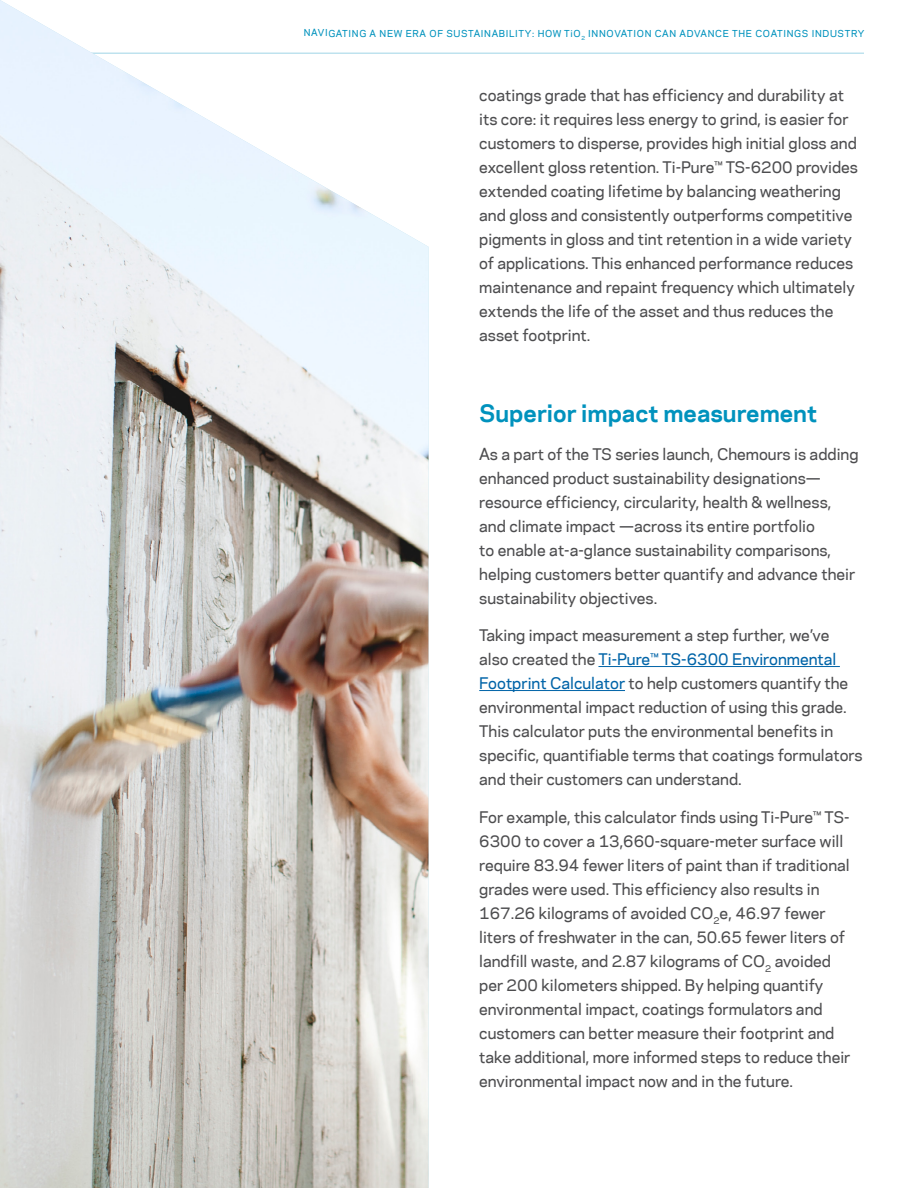
<style>
.page{position:relative;width:918px;height:1188px;background:#fff}
.page>*{position:absolute;margin:0;border:0;box-sizing:border-box;transform-origin:0 0}
.t1{font:700 22.5px "Chemours Sans";color:#0092bd}
.t2{font:500 15px/24px "Chemours Sans";color:#4d4d4f}
.t3{font:500 9px "Chemours Sans";letter-spacing:.075em;color:#0092bd}
.s1{color:#0064a8}
</style>
<div class="page">
<hr style="left:0;top:52px;width:864px;height:2px;background:#bee2ee">
<hr style="left:598px;top:666px;width:242px;height:1px;background:#0064a8">
<hr style="left:479px;top:690px;width:146px;height:1px;background:#0064a8">
<img style="left:0;top:0;width:429px;height:1188px">
<p class="t3" style="left:304px;top:27px;width:562px">NAVIGATING A NEW ERA OF SUSTAINABILITY: HOW TiO<sub>2</sub> INNOVATION CAN ADVANCE THE COATINGS INDUSTRY</p>
<p class="t2" style="left:479px;top:83px;width:380px">coatings grade that has efficiency and durability at its core: it requires less energy to grind, is easier for customers to disperse, provides high initial gloss and excellent gloss retention. Ti-Pure™ TS-6200 provides extended coating lifetime by balancing weathering and gloss and consistently outperforms competitive pigments in gloss and tint retention in a wide variety of applications. This enhanced performance reduces maintenance and repaint frequency which ultimately extends the life of the asset and thus reduces the asset footprint.</p>
<h1 class="t1" style="left:479px;top:397px;width:339px">Superior impact measurement</h1>
<p class="t2" style="left:479px;top:441px;width:381px">As a part of the TS series launch, Chemours is adding enhanced product sustainability designations— resource efficiency, circularity, health &amp; wellness, and climate impact —across its entire portfolio<br>to enable at-a-glance sustainability comparisons, helping customers better quantify and advance their sustainability objectives.</p>
<p class="t2" style="left:479px;top:623px;width:385px">Taking impact measurement a step further, we’ve also created the <span class="s1">Ti-Pure™ TS-6300 Environmental Footprint Calculator</span> to help customers quantify the environmental impact reduction of using this grade.<br>This calculator puts the environmental benefits in specific, quantifiable terms that coatings formulators and their customers can understand.</p>
<p class="t2" style="left:479px;top:804px;width:373px">For example, this calculator finds using Ti-Pure™ TS-6300 to cover a 13,660-square-meter surface will require 83.94 fewer liters of paint than if traditional grades were used. This efficiency also results in 167.26 kilograms of avoided CO<sub>2</sub>e, 46.97 fewer liters of freshwater in the can, 50.65 fewer liters of landfill waste, and 2.87 kilograms of CO<sub>2</sub> avoided per 200 kilometers shipped. By helping quantify environmental impact, coatings formulators and customers can better measure their footprint and take additional, more informed steps to reduce their environmental impact now and in the future.</p>
</div>
